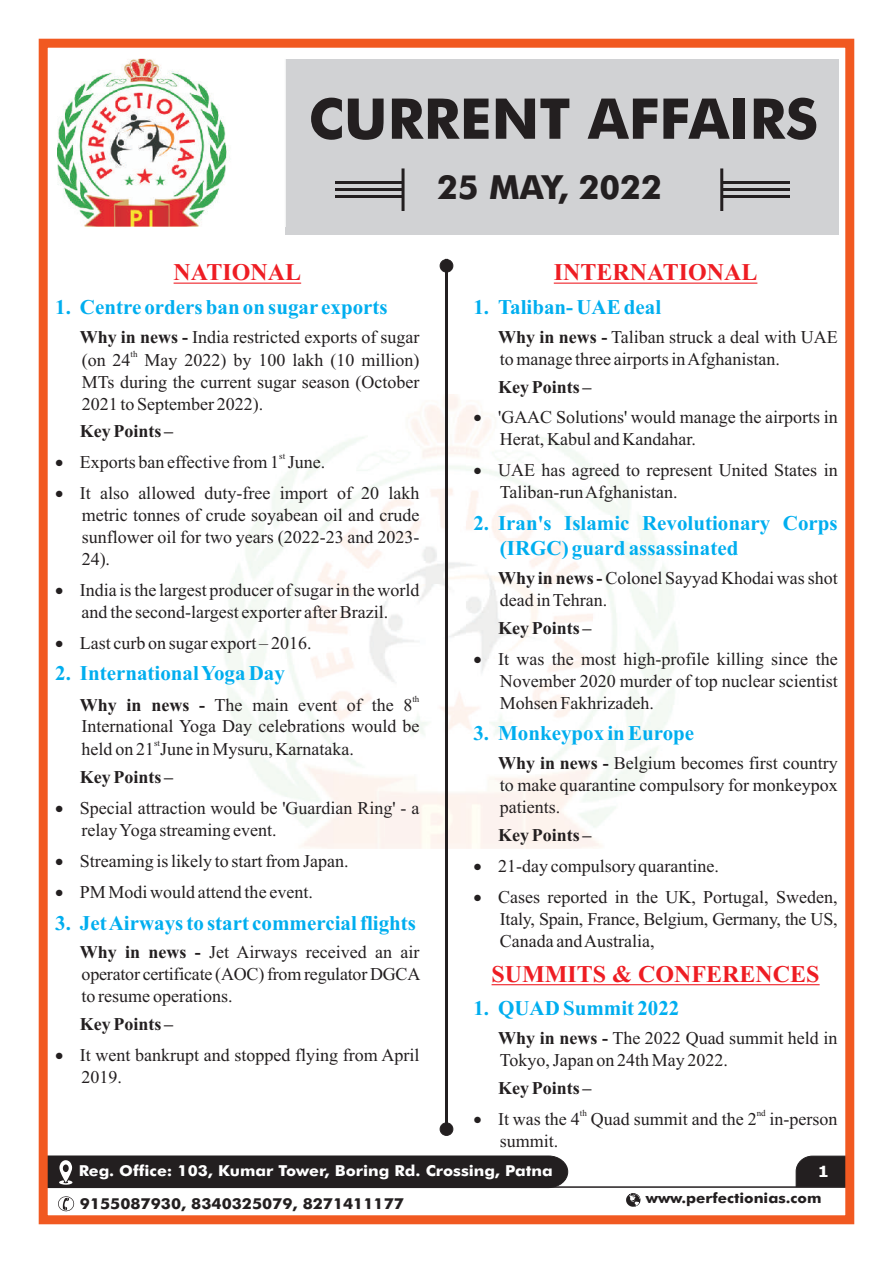
<style>
.page{position:relative;width:893px;height:1263px;background:#fff}
.page>*{position:absolute;margin:0;border:0;box-sizing:border-box;transform-origin:0 0}
.t1{font:500 56.25px "Futura BT";color:#231f20}
.t2{font:500 33.15px "Futura BT";color:#231f20}
.t3{font:700 24px "Times New Roman";color:#ee1d23}
.t4{font:700 21px/25.7px "Times New Roman";color:#00aeef}
.t5{font:18px/21.9px "Times New Roman";color:#231f20;text-align:justify}
.t6{font:700 18px "Times New Roman";color:#231f20}
.t7{font:18px "Symbol";color:#231f20}
.t8{font:700 15.45px "Tahoma";color:#fff;scale:1.07 1}
.t9{font:500 15.15px "Futura BT";color:#fff;scale:1.07 1}
.t10{font:500 15.15px "Futura BT";color:#231f20;scale:1.07 1}
.t11{font:500 14.25px "Futura BT";color:#231f20;scale:1.07 1}
.t12{font:9px "Times New Roman";color:#231f20}
.s1{font-weight:700}
</style>
<div class="page">
<hr style="left:174px;top:283px;width:127px;height:1px;background:#ee1d23">
<hr style="left:554px;top:283px;width:203px;height:1px;background:#ee1d23">
<hr style="left:492px;top:984px;width:328px;height:1px;background:#ee1d23">
<hr style="left:445px;top:259px;width:3px;height:866px;background:#231f20">
<div style="left:440px;top:259px;width:13px;height:13px;background:#231f20;border:1px solid #231f20;border-radius:50%"></div>
<div style="left:440px;top:1122px;width:13px;height:14px;background:#231f20;border:1px solid #231f20;border-radius:50%"></div>
<div style="left:286px;top:59px;width:553px;height:175px;background:#d1d2d4"></div>
<img style="left:58px;top:59px;width:228px;height:168px">
<hr style="left:722px;top:181px;width:67px;height:3px;background:#231f20">
<hr style="left:722px;top:189px;width:67px;height:2px;background:#231f20">
<hr style="left:722px;top:196px;width:67px;height:2px;background:#231f20">
<hr style="left:720px;top:168px;width:3px;height:43px;background:#231f20">
<hr style="left:335px;top:181px;width:68px;height:3px;background:#231f20">
<hr style="left:335px;top:189px;width:68px;height:2px;background:#231f20">
<hr style="left:335px;top:196px;width:68px;height:2px;background:#231f20">
<hr style="left:402px;top:168px;width:3px;height:43px;background:#231f20">
<hr style="left:41px;top:1186px;width:811px;height:2px;background:#231f20">
<div style="left:49px;top:1156px;width:519px;height:32px;background:#231f20"></div>
<svg style="left:58px;top:1196px;width:16px;height:15px"></svg>
<svg style="left:626px;top:1193px;width:14px;height:14px"></svg>
<svg style="left:796px;top:1156px;width:48px;height:30px"></svg>
<div style="left:39px;top:39px;width:815px;height:1185px;border:9px solid #f15921"></div>
<h1 class="t1" style="left:308px;top:96px;width:511px">CURRENT AFFAIRS</h1>
<h2 class="t2" style="left:437px;top:174px;width:226px">25 MAY, 2022</h2>
<h3 class="t3" style="left:174px;top:264px;width:129px">NATIONAL</h3>
<h3 class="t3" style="left:554px;top:264px;width:205px">INTERNATIONAL</h3>
<p class="t4" style="left:55px;top:296px;width:334px">1. Centre orders ban on sugar exports</p>
<p class="t4" style="left:473px;top:296px;width:189px">1. Taliban- UAE deal</p>
<p class="t5" style="left:80px;top:327px;width:341px"><span class="s1">Why in news -</span> India restricted exports of sugar</p>
<p class="t5" style="left:498px;top:327px;width:341px"><span class="s1">Why in news -</span> Taliban struck a deal with UAE</p>
<p class="t12" style="left:131px;top:350px;width:9px">th</p>
<p class="t5" style="left:82px;top:350px;width:339px">(on 24 May 2022) by 100 lakh (10 million)</p>
<p class="t5" style="left:500px;top:349px;width:281px">to manage three airports in Afghanistan.</p>
<p class="t5" style="left:82px;top:372px;width:339px">MTs during the current sugar season (October</p>
<p class="t6" style="left:498px;top:380px;width:95px">Key Points –</p>
<p class="t5" style="left:82px;top:394px;width:183px">2021 to September 2022).</p>
<p class="t5" style="left:473px;top:408px;width:366px">•'GAAC Solutions' would manage the airports in</p>
<p class="t6" style="left:80px;top:425px;width:95px">Key Points –</p>
<p class="t5" style="left:500px;top:430px;width:198px">Herat, Kabul and Kandahar.</p>
<p class="t12" style="left:279px;top:453px;width:8px">st</p>
<p class="t5" style="left:80px;top:453px;width:247px">Exports ban effective from 1 June.</p>
<p class="t5" style="left:473px;top:461px;width:366px">•UAE has agreed to represent United States in</p>
<p class="t5" style="left:55px;top:484px;width:366px">•It also allowed duty-free import of 20 lakh</p>
<p class="t5" style="left:500px;top:483px;width:179px">Taliban-run Afghanistan.</p>
<p class="t5" style="left:82px;top:506px;width:339px">metric tonnes of crude soyabean oil and crude sunflower oil for two years (2022-23 and 2023- 24).</p>
<p class="t7" style="left:55px;top:583px;width:51px">•</p>
<p class="t7" style="left:55px;top:456px;width:51px">•</p>
<p class="t4" style="left:500px;top:512px;width:339px;text-indent:-26px">2. Iran's Islamic Revolutionary Corps (IRGC) guard assassinated</p>
<p class="t5" style="left:498px;top:569px;width:341px"><span class="s1">Why in news -</span> Colonel Sayyad Khodai was shot</p>
<p class="t5" style="left:80px;top:580px;width:341px">India is the largest producer of sugar in the world</p>
<p class="t5" style="left:500px;top:591px;width:109px">dead in Tehran.</p>
<p class="t5" style="left:82px;top:602px;width:308px">and the second-largest exporter after Brazil.</p>
<p class="t6" style="left:498px;top:622px;width:95px">Key Points –</p>
<p class="t5" style="left:80px;top:633px;width:233px">Last curb on sugar export – 2016.</p>
<p class="t7" style="left:55px;top:636px;width:51px">•</p>
<p class="t5" style="left:473px;top:649px;width:366px;text-align:right">•It was the most high-profile killing since the<br>November 2020 murder of top nuclear scientist</p>
<p class="t4" style="left:55px;top:663px;width:231px">2. International Yoga Day</p>
<p class="t5" style="left:80px;top:695px;width:334px"><span class="s1">Why in news -</span> The main event of the 8</p>
<p class="t12" style="left:412px;top:695px;width:9px">th</p>
<p class="t5" style="left:500px;top:693px;width:156px">Mohsen Fakhrizadeh.</p>
<p class="t5" style="left:82px;top:717px;width:339px">International Yoga Day celebrations would be</p>
<p class="t12" style="left:154px;top:740px;width:8px">st</p>
<p class="t5" style="left:82px;top:740px;width:274px">held on 21 June in Mysuru, Karnataka.</p>
<p class="t5" style="left:498px;top:754px;width:341px"><span class="s1">Why in news -</span> Belgium becomes first country</p>
<p class="t6" style="left:80px;top:771px;width:95px">Key Points –</p>
<p class="t5" style="left:500px;top:776px;width:339px">to make quarantine compulsory for monkeypox</p>
<p class="t5" style="left:55px;top:799px;width:366px">•Special attraction would be 'Guardian Ring' - a</p>
<p class="t5" style="left:500px;top:798px;width:62px">patients.</p>
<p class="t5" style="left:82px;top:821px;width:197px">relay Yoga streaming event.</p>
<p class="t6" style="left:498px;top:829px;width:95px">Key Points –</p>
<p class="t5" style="left:55px;top:852px;width:295px">•Streaming is likely to start from Japan.</p>
<p class="t5" style="left:473px;top:856px;width:247px">•21-day compulsory quarantine.</p>
<p class="t5" style="left:55px;top:882px;width:259px">•PM Modi would attend the event.</p>
<p class="t5" style="left:500px;top:887px;width:339px;text-indent:-26px">•Cases reported in the UK, Portugal, Sweden, Italy, Spain, France, Belgium, Germany, the US, Canada and Australia,</p>
<p class="t5" style="left:80px;top:943px;width:342px"><span class="s1">Why in news -</span> Jet Airways received an air operator certificate (AOC) from regulator DGCA to resume operations.</p>
<p class="t6" style="left:80px;top:1018px;width:95px">Key Points –</p>
<p class="t7" style="left:55px;top:1048px;width:51px">•</p>
<p class="t4" style="left:473px;top:723px;width:222px">3. Monkeypox in Europe</p>
<p class="t4" style="left:55px;top:912px;width:362px">3. Jet Airways to start commercial flights</p>
<h3 class="t3" style="left:492px;top:966px;width:330px">SUMMITS &amp; CONFERENCES</h3>
<p class="t4" style="left:473px;top:998px;width:207px">1. QUAD Summit 2022</p>
<p class="t5" style="left:498px;top:1029px;width:341px"><span class="s1">Why in news -</span> The 2022 Quad summit held in</p>
<p class="t5" style="left:80px;top:1046px;width:341px">It went bankrupt and stopped flying from April</p>
<p class="t5" style="left:500px;top:1051px;width:230px">Tokyo, Japan on 24th May 2022.</p>
<p class="t5" style="left:82px;top:1068px;width:42px">2019.</p>
<p class="t6" style="left:498px;top:1082px;width:95px">Key Points –</p>
<p class="t7" style="left:473px;top:1112px;width:51px">•</p>
<p class="t12" style="left:580px;top:1110px;width:9px">th</p>
<p class="t12" style="left:757px;top:1110px;width:10px">nd</p>
<p class="t5" style="left:498px;top:1109px;width:341px">It was the 4 Quad summit and the 2 in-person summit.</p>
<p class="t9" style="left:79px;top:1165px;width:444px">Reg. Office: 103, Kumar Tower, Boring Rd. Crossing, Patna</p>
<p class="t10" style="left:80px;top:1197px;width:304px">9155087930, 8340325079, 8271411177</p>
<p class="t11" style="left:646px;top:1192px;width:166px">www.perfectionias.com</p>
<p class="t8" style="left:818px;top:1165px;width:11px">1</p>
</div>
